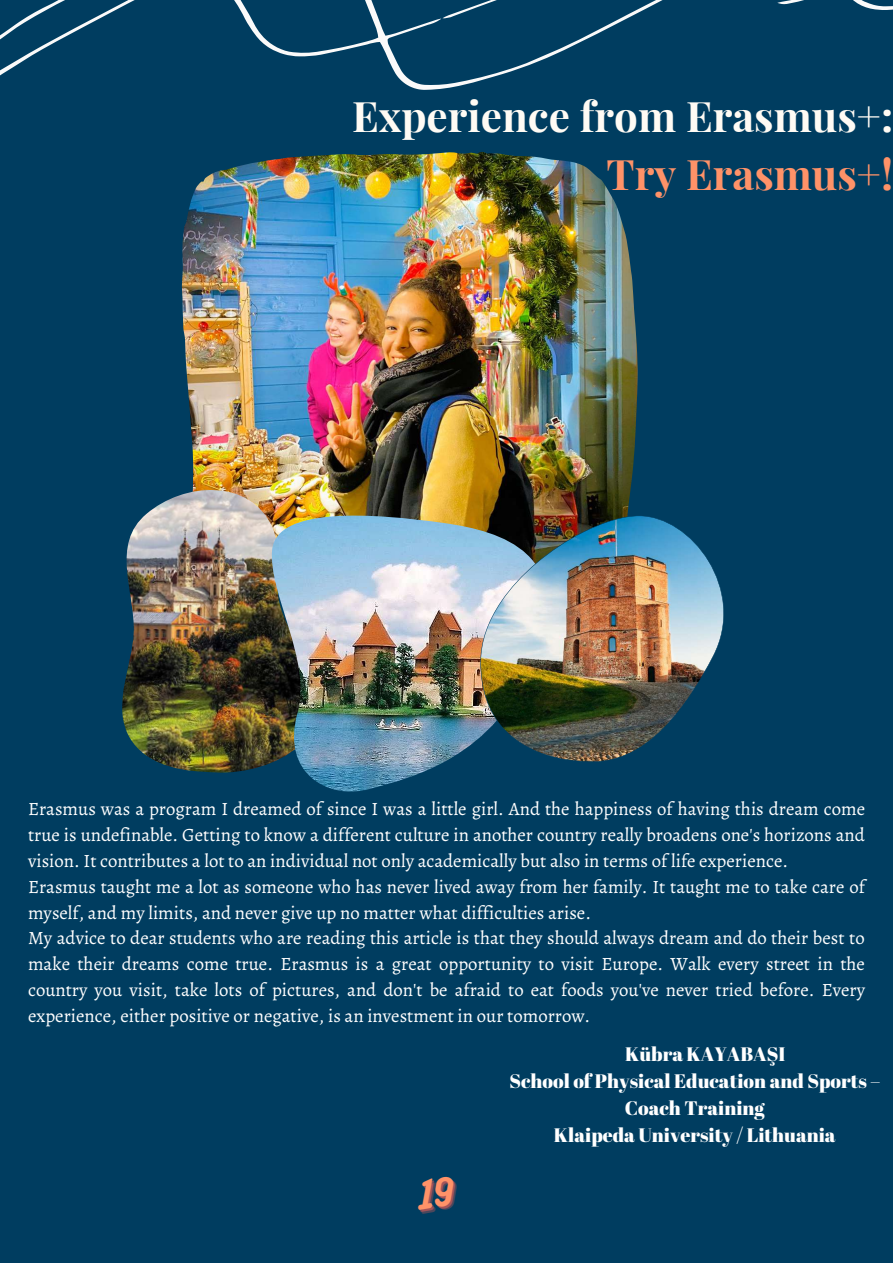
<style>
.page{position:relative;width:893px;height:1263px;background:#003d60}
.page>*{position:absolute;margin:0;border:0;box-sizing:border-box;transform-origin:0 0}
.t1{font:700 42.08px "Playfair Display";color:#fffbf4}
.t2{font:700 42.08px "Playfair Display";color:#ff9268}
.t3{font:19.5px "Abril Fatface";color:#fff}
.t4{font:18.75px/25.9px "Alegreya";color:#fff}
</style>
<div class="page">
<svg style="left:0;top:0;width:893px;height:90px"></svg>
<svg style="left:442px;top:0;width:137px;height:18px"></svg>
<svg style="left:777px;top:0;width:63px;height:4px"></svg>
<img style="left:182px;top:152px;width:455px;height:364px">
<img style="left:122px;top:488px;width:202px;height:285px">
<img style="left:272px;top:516px;width:208px;height:276px">
<img style="left:480px;top:516px;width:244px;height:246px">
<h1 class="t1" style="left:352px;top:86px;width:542px">Experience from Erasmus+:</h1>
<h1 class="t2" style="left:606px;top:145px;width:288px">Try Erasmus+!</h1>
<p class="t4" style="left:28px;top:796px;width:838px">Erasmus was a program I dreamed of since I was a little girl. And the happiness of having this dream come true is undefinable. Getting to know a different culture in another country really broadens one's horizons and vision. It contributes a lot to an individual not only academically but also in terms of life experience.<br>Erasmus taught me a lot as someone who has never lived away from her family. It taught me to take care of myself, and my limits, and never give up no matter what difficulties arise.<br>My advice to dear students who are reading this article is that they should always dream and do their best to make their dreams come true. Erasmus is a great opportunity to visit Europe. Walk every street in the country you visit, take lots of pictures, and don't be afraid to eat foods you've never tried before. Every experience, either positive or negative, is an investment in our tomorrow.</p>
<p class="t3" style="left:625px;top:1040px;width:162px">Kübra KAYABAŞI</p>
<p class="t3" style="left:509px;top:1067px;width:372px">School of Physical Education and Sports –</p>
<p class="t3" style="left:625px;top:1094px;width:141px">Coach Training</p>
<p class="t3" style="left:554px;top:1121px;width:283px">Klaipeda University / Lithuania</p>
</div>
